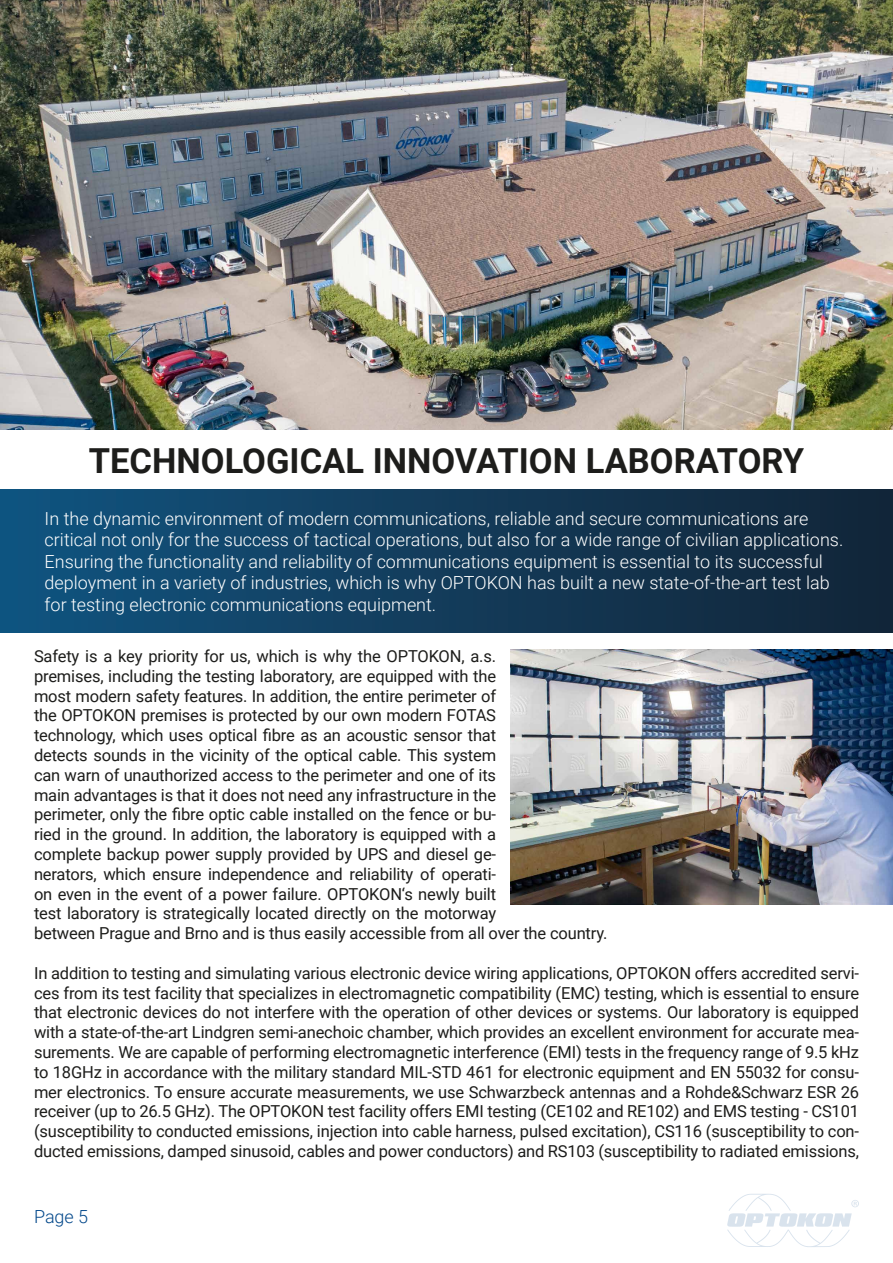
<style>
.page{position:relative;width:893px;height:1263px;background:#fff}
.page>*{position:absolute;margin:0;border:0;box-sizing:border-box;transform-origin:0 0}
.t1{font:700 34.5px "Roboto";color:#1d1d1b}
.t2{font:300 18px/21.6px "Roboto";color:#fff}
.t3{font:300 18px "Roboto";color:#02478a}
.t4{font:16.5px/19.8px "Roboto";letter-spacing:-.01em;color:#1d1d1b}
</style>
<div class="page">
<div style="left:0;top:490px;width:893px;height:142px;background:linear-gradient(to right,#115480,#132437)"></div>
<img style="left:0;top:0;width:893px;height:429px">
<img style="left:510px;top:649px;width:383px;height:256px">
<svg style="left:727px;top:1194px;width:132px;height:53px"></svg>
<h1 class="t1" style="left:89px;top:436px;width:717px">TECHNOLOGICAL INNOVATION LABORATORY</h1>
<p class="t2" style="left:45px;top:507px;width:800px">In the dynamic environment of modern communications, reliable and secure communications are critical not only for the success of tactical operations, but also for a wide range of civilian applications.<br>Ensuring the functionality and reliability of communications equipment is essential to its successful deployment in a variety of industries, which is why OPTOKON has built a new state-of-the-art test lab for testing electronic communications equipment.</p>
<p class="t4" style="left:34px;top:645px;width:575px">Safety is a key priority for us, which is why the OPTOKON, a.s.<br>premises, including the testing laboratory, are equipped with the<br>most modern safety features. In addition, the entire perimeter of<br>the OPTOKON premises is protected by our own modern FOTAS<br>technology, which uses optical fibre as an acoustic sensor that<br>detects sounds in the vicinity of the optical cable. This system<br>can warn of unauthorized access to the perimeter and one of its<br>main advantages is that it does not need any infrastructure in the<br>perimeter, only the fibre optic cable installed on the fence or bu-<br>ried in the ground. In addition, the laboratory is equipped with a<br>complete backup power supply provided by UPS and diesel ge-<br>nerators, which ensure independence and reliability of operati-<br>on even in the event of a power failure. OPTOKON‘s newly built<br>test laboratory is strategically located directly on the motorway<br>between Prague and Brno and is thus easily accessible from all over the country.</p>
<p class="t4" style="left:34px;top:962px;width:827px;text-align:justify">In addition to testing and simulating various electronic device wiring applications, OPTOKON offers accredited servi&shy;ces from its test facility that specializes in electromagnetic compatibility (EMC) testing, which is essential to ensure that electronic devices do not interfere with the operation of other devices or systems. Our laboratory is equipped with a state-of-the-art Lindgren semi-anechoic chamber, which provides an excellent environment for accurate mea&shy;surements. We are capable of performing electromagnetic interference (EMI) tests in the frequency range of 9.5 kHz to 18GHz in accordance with the military standard MIL-STD 461 for electronic equipment and EN 55032 for consu&shy;mer electronics. To ensure accurate measurements, we use Schwarzbeck antennas and a Rohde&amp;Schwarz ESR 26 receiver (up to 26.5 GHz). The OPTOKON test facility offers EMI testing (CE102 and RE102) and EMS testing - CS101 (susceptibility to conducted emissions, injection into cable harness, pulsed excitation), CS116 (susceptibility to con&shy;ducted emissions, damped sinusoid, cables and power conductors) and RS103 (susceptibility to radiated emissions,</p>
<p class="t3" style="left:34px;top:1204px;width:56px">Page 5</p>
</div>
